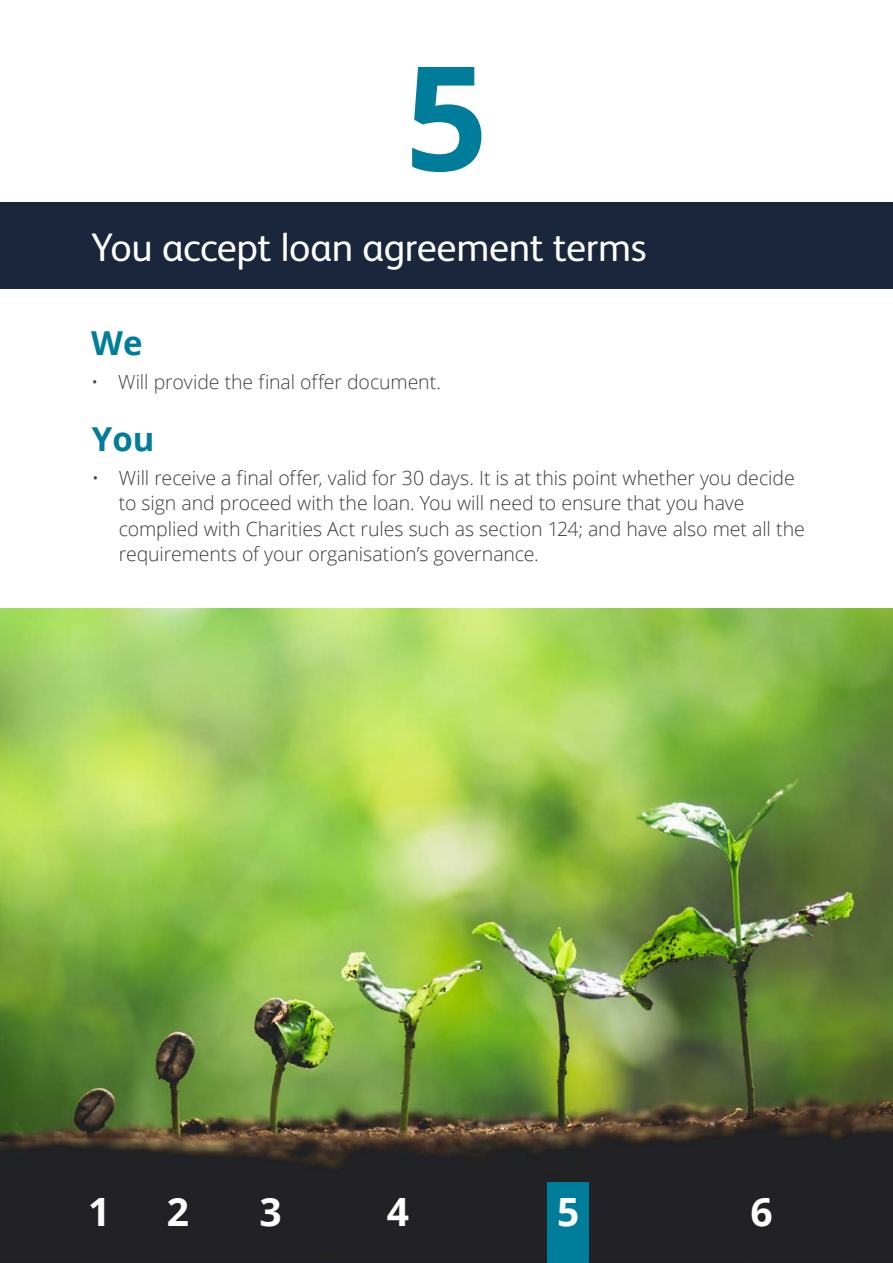
<style>
.page{position:relative;width:893px;height:1263px;background:#fff}
.page>*{position:absolute;margin:0;border:0;box-sizing:border-box;transform-origin:0 0}
.t1{font:700 145.2px "Open Sans";color:#007d9a}
.t2{font:39.9px "FS Albert Pro";letter-spacing:-.01em;color:#fff}
.t3{font:700 39px "Open Sans";color:#fff}
.t4{font:700 33px "Open Sans";color:#007d9a}
.t5{font:300 19.5px/25.5px "Open Sans";letter-spacing:-.005em;color:#3c3c3b}
.t6{font:300 19.5px "Open Sans";letter-spacing:-.005em;color:#414142}
</style>
<div class="page">
<div style="left:0;top:203px;width:893px;height:86px;background:#1a263c"></div>
<img style="left:0;top:608px;width:893px;height:655px">
<div style="left:547px;top:1182px;width:42px;height:81px;background:#007d9a"></div>
<h1 class="t1" style="left:405px;top:15px;width:84px">5</h1>
<h2 class="t2" style="left:91px;top:219px;width:557px">You accept loan agreement terms</h2>
<h3 class="t4" style="left:91px;top:320px;width:53px">We</h3>
<p class="t6" style="left:91px;top:369px;width:351px">• Will provide the final offer document.</p>
<h3 class="t4" style="left:92px;top:415px;width:64px">You</h3>
<p class="t5" style="left:119px;top:464px;width:687px;text-indent:-27px">• Will receive a final offer, valid for 30 days. It is at this point whether you decide to sign and proceed with the loan. You will need to ensure that you have complied with Charities Act rules such as section 124; and have also met all the requirements of your organisation’s governance.</p>
<h3 class="t3" style="left:88px;top:1184px;width:24px">1</h3>
<h3 class="t3" style="left:167px;top:1184px;width:24px">2</h3>
<h3 class="t3" style="left:259px;top:1184px;width:24px">3</h3>
<h3 class="t3" style="left:387px;top:1184px;width:24px">4</h3>
<h3 class="t3" style="left:557px;top:1184px;width:24px">5</h3>
<h3 class="t3" style="left:750px;top:1184px;width:24px">6</h3>
</div>
